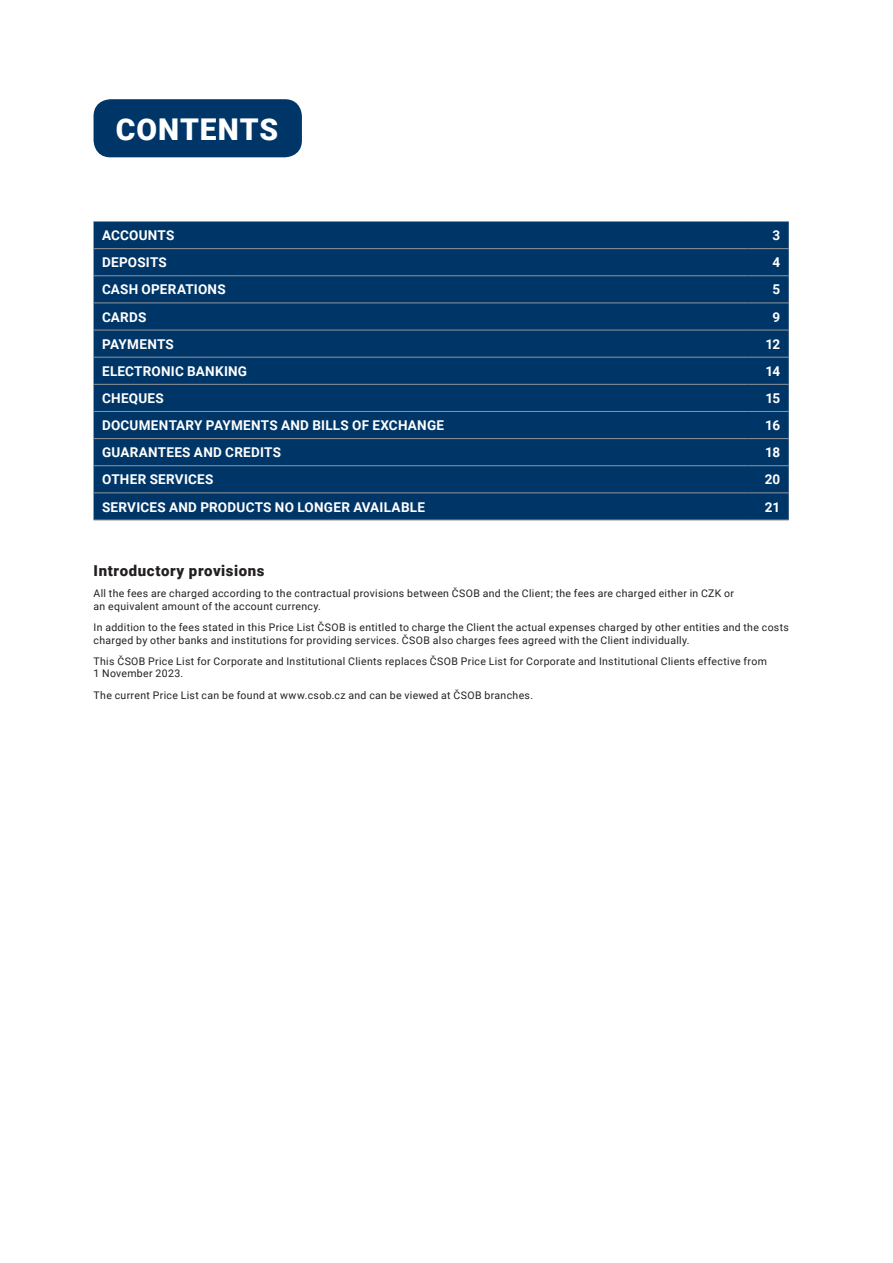
<style>
.page{position:relative;width:893px;height:1263px;background:#fff}
.page>*{position:absolute;margin:0;border:0;box-sizing:border-box;transform-origin:0 0}
.Nadpis{font:900 30px "Roboto";letter-spacing:.025em;color:#fff}
.Nadpis-2{font:900 15px "Roboto";letter-spacing:.04em;color:#231f20}
.Tabulka_hlavicka{font:700 13.5px "Roboto";letter-spacing:.015em;color:#fff}
.Nadpis_velky{font:10.5px/12.6px "Roboto";letter-spacing:.03em;color:#231f20}
</style>
<div class="page">
<div style="left:94px;top:222px;width:695px;height:298px;background:#003667"></div>
<hr style="left:94px;top:221px;width:653px;height:1px;background:#939598">
<hr style="left:94px;top:248px;width:653px;height:1px;background:#939598">
<hr style="left:94px;top:275px;width:653px;height:1px;background:#939598">
<hr style="left:94px;top:303px;width:653px;height:1px;background:#939598">
<hr style="left:94px;top:330px;width:653px;height:1px;background:#939598">
<hr style="left:94px;top:357px;width:653px;height:1px;background:#939598">
<hr style="left:94px;top:384px;width:653px;height:1px;background:#939598">
<hr style="left:94px;top:411px;width:653px;height:1px;background:#939598">
<hr style="left:94px;top:438px;width:653px;height:1px;background:#939598">
<hr style="left:94px;top:465px;width:653px;height:1px;background:#939598">
<hr style="left:94px;top:492px;width:653px;height:1px;background:#939598">
<hr style="left:94px;top:520px;width:653px;height:1px;background:#939598">
<hr style="left:747px;top:221px;width:42px;height:1px;background:#939598">
<hr style="left:747px;top:248px;width:42px;height:1px;background:#939598">
<hr style="left:747px;top:275px;width:42px;height:1px;background:#939598">
<hr style="left:747px;top:303px;width:42px;height:1px;background:#939598">
<hr style="left:747px;top:330px;width:42px;height:1px;background:#939598">
<hr style="left:747px;top:357px;width:42px;height:1px;background:#939598">
<hr style="left:747px;top:384px;width:42px;height:1px;background:#939598">
<hr style="left:747px;top:411px;width:42px;height:1px;background:#939598">
<hr style="left:747px;top:438px;width:42px;height:1px;background:#939598">
<hr style="left:747px;top:465px;width:42px;height:1px;background:#939598">
<hr style="left:747px;top:492px;width:42px;height:1px;background:#939598">
<hr style="left:747px;top:520px;width:42px;height:1px;background:#939598">
<div style="left:94px;top:99px;width:208px;height:58px;background:#003667;border-radius:17px"></div>
<p class="Nadpis" style="left:116px;top:108px;width:164px">CONTENTS</p>
<p class="Tabulka_hlavicka" style="left:102px;top:226px;width:74px">ACCOUNTS</p>
<p class="Tabulka_hlavicka" style="left:772px;top:226px;width:9px">3</p>
<p class="Tabulka_hlavicka" style="left:102px;top:253px;width:66px">DEPOSITS</p>
<p class="Tabulka_hlavicka" style="left:772px;top:253px;width:9px">4</p>
<p class="Tabulka_hlavicka" style="left:102px;top:280px;width:125px">CASH OPERATIONS</p>
<p class="Tabulka_hlavicka" style="left:772px;top:280px;width:9px">5</p>
<p class="Tabulka_hlavicka" style="left:102px;top:307px;width:46px">CARDS</p>
<p class="Tabulka_hlavicka" style="left:772px;top:307px;width:9px">9</p>
<p class="Tabulka_hlavicka" style="left:102px;top:334px;width:73px">PAYMENTS</p>
<p class="Tabulka_hlavicka" style="left:765px;top:334px;width:16px">12</p>
<p class="Tabulka_hlavicka" style="left:102px;top:362px;width:147px">ELECTRONIC BANKING</p>
<p class="Tabulka_hlavicka" style="left:765px;top:362px;width:16px">14</p>
<p class="Tabulka_hlavicka" style="left:102px;top:389px;width:63px">CHEQUES</p>
<p class="Tabulka_hlavicka" style="left:765px;top:389px;width:16px">15</p>
<p class="Tabulka_hlavicka" style="left:102px;top:416px;width:344px">DOCUMENTARY PAYMENTS AND BILLS OF EXCHANGE</p>
<p class="Tabulka_hlavicka" style="left:765px;top:416px;width:16px">16</p>
<p class="Tabulka_hlavicka" style="left:102px;top:443px;width:181px">GUARANTEES AND CREDITS</p>
<p class="Tabulka_hlavicka" style="left:765px;top:443px;width:16px">18</p>
<p class="Tabulka_hlavicka" style="left:102px;top:470px;width:113px">OTHER SERVICES</p>
<p class="Tabulka_hlavicka" style="left:765px;top:470px;width:17px">20</p>
<p class="Tabulka_hlavicka" style="left:102px;top:497px;width:324px">SERVICES AND PRODUCTS NO LONGER AVAILABLE</p>
<p class="Tabulka_hlavicka" style="left:765px;top:497px;width:17px">21</p>
<p class="Nadpis-2" style="left:94px;top:560px;width:172px">Introductory provisions</p>
<p class="Nadpis_velky" style="left:94px;top:587px;width:642px">All the fees are charged according to the contractual provisions between ČSOB and the Client; the fees are charged either in CZK or an equivalent amount of the account currency.</p>
<p class="Nadpis_velky" style="left:94px;top:621px;width:697px">In addition to the fees stated in this Price List ČSOB is entitled to charge the Client the actual expenses charged by other entities and the costs charged by other banks and institutions for providing services. ČSOB also charges fees agreed with the Client individually.</p>
<p class="Nadpis_velky" style="left:94px;top:654px;width:675px">This ČSOB Price List for Corporate and Institutional Clients replaces ČSOB Price List for Corporate and Institutional Clients effective from<br>1 November 2023.</p>
<p class="Nadpis_velky" style="left:94px;top:688px;width:441px">The current Price List can be found at www.csob.cz and can be viewed at ČSOB branches.</p>
</div>
